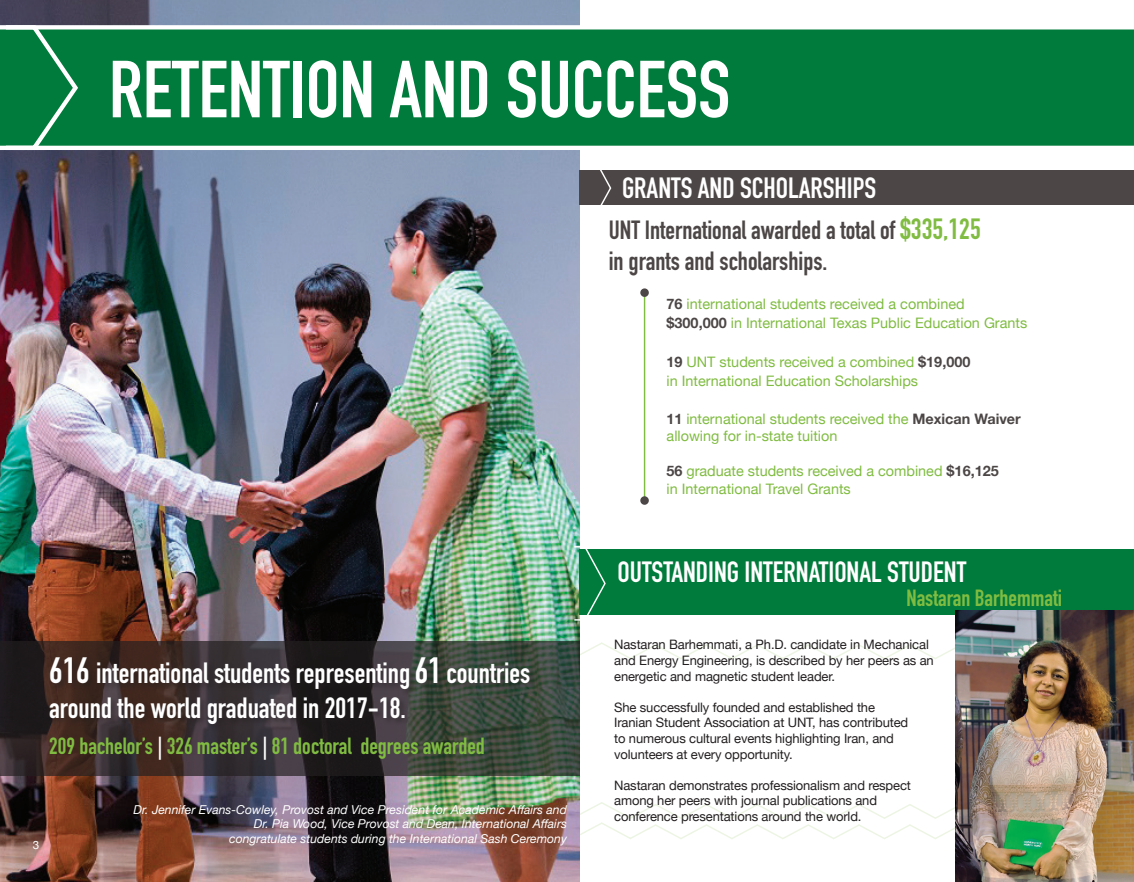
<style>
.page{position:relative;width:1134px;height:882px;background:#fff}
.page>*{position:absolute;margin:0;border:0;box-sizing:border-box;transform-origin:0 0}
.t1{font:700 79.45px "DIN Condensed";color:#fff}
.t2{font:700 28.88px/34.6px "DIN Condensed";color:#fff}
.t3{font:700 26.07px/30.3px "DIN Condensed";color:#4c4746}
.t4{font:700 23.1px "DIN Condensed";color:#80bc41}
.t5{font:14.35px/18.7px "Helvetica Neue";color:#80bc41}
.t6{font:12.95px/15.6px "Helvetica Neue";letter-spacing:-.01em;color:#231f20}
.t7{font:italic 12.25px/14.7px "Helvetica Neue";color:#fff;text-align:right}
.t8{font:11.55px "Helvetica Neue";color:#fff}
.s1{font-size:28.88px;color:#80bc41}
.s2{font-weight:700;color:#4c4746}
.s3{font-size:36.05px}
.s4{color:#fff}
</style>
<div class="page">
<svg style="left:580px;top:641px;width:376px;height:23px"></svg>
<svg style="left:580px;top:801px;width:376px;height:43px"></svg>
<img style="left:0;top:150px;width:580px;height:732px">
<img style="left:0;top:0;width:579px;height:25px">
<div style="left:0;top:25px;width:1134px;height:121px;background:#007b3b"></div>
<div style="left:580px;top:171px;width:554px;height:34px;background:#4c4746"></div>
<div style="left:579px;top:549px;width:555px;height:66px;background:#007b3b"></div>
<svg style="left:573px;top:545px;width:33px;height:76px"></svg>
<img style="left:956px;top:610px;width:178px;height:272px">
<svg style="left:0;top:641px;width:580px;height:134px"></svg>
<svg style="left:2px;top:23px;width:79px;height:129px"></svg>
<div style="left:49px;top:656px;width:488px;height:76px;background:#231f20;opacity:.5"></div>
<svg style="left:588px;top:170px;width:24px;height:35px"></svg>
<hr style="left:644px;top:293px;width:1px;height:208px;background:#80bc41">
<div style="left:640px;top:288px;width:9px;height:9px;background:#4c4746;border-radius:50%"></div>
<div style="left:640px;top:496px;width:9px;height:9px;background:#4c4746;border-radius:50%"></div>
<h1 class="t1" style="left:109px;top:36px;width:623px">RETENTION AND SUCCESS</h1>
<h2 class="t2" style="left:622px;top:171px;width:256px">GRANTS AND SCHOLARSHIPS</h2>
<h3 class="t3" style="left:609px;top:215px;width:373px">UNT International awarded a total of <span class="s1">$335,125 </span>in grants and scholarships.</h3>
<p class="t5" style="left:667px;top:296px;width:362px"><span class="s2">76</span> international students received a combined <span class="s2">$300,000</span> in International Texas Public Education Grants</p>
<p class="t5" style="left:667px;top:353px;width:305px"><span class="s2">19</span> UNT students received a combined <span class="s2">$19,000 </span>in International Education Scholarships</p>
<p class="t5" style="left:667px;top:411px;width:356px;line-height:17.3px"><span class="s2">11</span> international students received the <span class="s2">Mexican Waiver </span>allowing for in-state tuition</p>
<p class="t5" style="left:667px;top:462px;width:334px"><span class="s2">56</span> graduate students received a combined <span class="s2">$16,125 </span>in International Travel Grants</p>
<h2 class="t2" style="left:49px;top:656px;width:482px"><span class="s3">616</span> international students representing <span class="s3">61</span> countries around the world graduated in 2017-18.</h2>
<h3 class="t4" style="left:49px;top:731px;width:437px">209 bachelor’s <span class="s4">|</span> 326 master’s <span class="s4">|</span> 81 doctoral degrees awarded</h3>
<p class="t8" style="left:33px;top:837px;width:8px">3</p>
<p class="t7" style="left:134px;top:803px;width:435px">Dr. Jennifer Evans-Cowley, Provost and Vice President for Academic Affairs and<br>Dr. Pia Wood, Vice Provost and Dean, International Affairs<br>congratulate students during the International Sash Ceremony</p>
<h2 class="t2" style="left:617px;top:554px;width:350px">OUTSTANDING INTERNATIONAL STUDENT</h2>
<h3 class="t4" style="left:907px;top:583px;width:157px">Nastaran Barhemmati</h3>
<p class="t6" style="left:614px;top:638px;width:321px">Nastaran Barhemmati, a Ph.D. candidate in Mechanical and Energy Engineering, is described by her peers as an energetic and magnetic student leader.</p>
<p class="t6" style="left:614px;top:700px;width:296px">She successfully founded and established the Iranian Student Association at UNT, has contributed to numerous cultural events highlighting Iran, and volunteers at every opportunity.</p>
<p class="t6" style="left:614px;top:778px;width:298px">Nastaran demonstrates professionalism and respect among her peers with journal publications and conference presentations around the world.</p>
</div>
